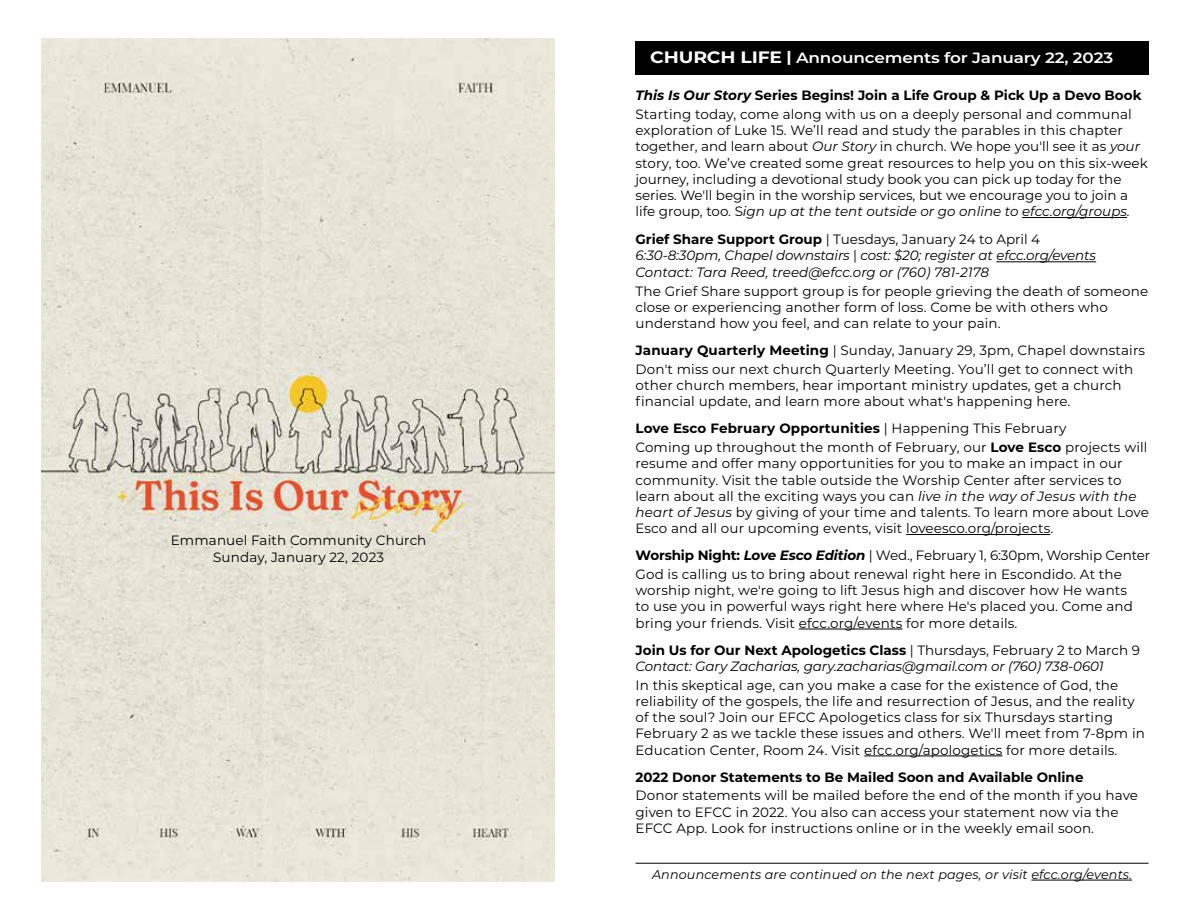
<style>
.page{position:relative;width:1188px;height:918px;background:#fff}
.page>*{position:absolute;margin:0;border:0;box-sizing:border-box;transform-origin:0 0}
.t1{font:600 14.85px "Montserrat";letter-spacing:-.01em;color:#fff;scale:1.14 1}
.t2{font:13.5px/16.2px "Montserrat";letter-spacing:.01em;color:#000}
.t3{font:italic 13.5px/16.2px "Montserrat";letter-spacing:-.01em;color:#000}
.t4{font:700 13.5px "Montserrat";color:#000}
.t5{font:italic 12.75px "Montserrat";letter-spacing:.01em;color:#000}
.s1{font-weight:700;font-size:16.5px}
.s2{font-weight:700}
.s3{font-weight:700;font-style:italic}
.s4{font-style:italic}
.s5{font-weight:700;font-style:normal}
.s6{font-style:normal}
</style>
<div class="page">
<hr style="left:636px;top:863px;width:513px;height:1px;background:#000">
<hr style="left:1022px;top:217px;width:105px;height:1px;background:#000">
<hr style="left:996px;top:261px;width:100px;height:1px;background:#000">
<hr style="left:906px;top:534px;width:144px;height:1px;background:#000">
<hr style="left:799px;top:629px;width:104px;height:1px;background:#000">
<hr style="left:864px;top:756px;width:139px;height:1px;background:#000">
<div style="left:636px;top:42px;width:513px;height:33px;background:#000"></div>
<hr style="left:1031px;top:880px;width:101px;height:1px;background:#000">
<img style="left:42px;top:38px;width:513px;height:844px">
<p class="t2" style="left:171px;top:532px;width:257px;text-align:center">Emmanuel Faith Community Church<br>Sunday, January 22, 2023</p>
<p class="t1" style="left:650px;top:47px;width:408px"><span class="s1">CHURCH LIFE</span> <span class="s2">|</span> Announcements for January 22, 2023</p>
<p class="t2" style="left:636px;top:85px;width:508px;line-height:18.9px"><span class="s3">This Is Our Story</span> <span class="s2">Series Begins! Join a Life Group &amp; Pick Up a Devo Book<br></span>Starting today, come along with us on a deeply personal and communal</p>
<p class="t2" style="left:636px;top:122px;width:514px">exploration of Luke 15. We’ll read and study the parables in this chapter together, and learn about <span class="s4">Our Story</span> in church. We hope you'll see it as <span class="s4">your </span>story, too. We’ve created some great resources to help you on this six-week journey, including a devotional study book you can pick up today for the series. We'll begin in the worship services, but we encourage you to join a life group, too. S<span class="s4">ign up at the tent outside or go online to efcc.org/groups.</span></p>
<p class="t3" style="left:636px;top:231px;width:462px"><span class="s5">Grief Share Support Group</span> <span class="s6">| Tuesdays, January 24 to April 4<br></span>6:30-8:30pm, Chapel downstairs <span class="s6">|</span> cost: $20; register at efcc.org/events<br>Contact: Tara Reed, treed@efcc.org or (760) 781-2178</p>
<p class="t2" style="left:636px;top:282px;width:514px">The Grief Share support group is for people grieving the death of someone close or experiencing another form of loss. Come be with others who understand how you feel, and can relate to your pain.</p>
<p class="t2" style="left:636px;top:340px;width:511px;line-height:18.9px"><span class="s2">January Quarterly Meeting</span> | Sunday, January 29, 3pm, Chapel downstairs<br>Don't miss our next church Quarterly Meeting. You’ll get to connect with</p>
<p class="t2" style="left:636px;top:377px;width:488px">other church members, hear important ministry updates, get a church financial update, and learn more about what's happening here.</p>
<p class="t2" style="left:636px;top:419px;width:514px;line-height:18.9px"><span class="s2">Love Esco February Opportunities</span> | Happening This February<br>Coming up throughout the month of February, our <span class="s2">Love Esco</span> projects will</p>
<p class="t2" style="left:636px;top:455px;width:515px">resume and offer many opportunities for you to make an impact in our community. Visit the table outside the Worship Center after services to learn about all the exciting ways you can <span class="s4">live in the way of Jesus with the heart of Jesus</span> by giving of your time and talents. To learn more about Love Esco and all our upcoming events, visit loveesco.org/projects.</p>
<p class="t2" style="left:636px;top:545px;width:516px;line-height:18.9px"><span class="s2">Worship Night:</span> <span class="s3">Love Esco Edition</span> | Wed., February 1, 6:30pm, Worship Center<br>God is calling us to bring about renewal right here in Escondido. At the</p>
<p class="t2" style="left:636px;top:582px;width:499px">worship night, we're going to lift Jesus high and discover how He wants to use you in powerful ways right here where He's placed you. Come and bring your friends. Visit efcc.org/events for more details.</p>
<p class="t3" style="left:636px;top:641px;width:506px"><span class="s5">Join Us for Our Next Apologetics Class</span> <span class="s6">| Thursdays, February 2 to March 9<br></span>Contact: Gary Zacharias, gary.zacharias@gmail.com or (760) 738-0601</p>
<p class="t2" style="left:636px;top:676px;width:511px">In this skeptical age, can you make a case for the existence of God, the reliability of the gospels, the life and resurrection of Jesus, and the reality of the soul? Join our EFCC Apologetics class for six Thursdays starting February 2 as we tackle these issues and others. We'll meet from 7-8pm in Education Center, Room 24. Visit efcc.org/apologetics for more details.</p>
<p class="t4" style="left:636px;top:767px;width:450px">2022 Donor Statements to Be Mailed Soon and Available Online</p>
<p class="t2" style="left:636px;top:787px;width:504px">Donor statements will be mailed before the end of the month if you have given to EFCC in 2022. You also can access your statement now via the<br>EFCC App. Look for instructions online or in the weekly email soon.</p>
<p class="t5" style="left:652px;top:866px;width:482px">Announcements are continued on the next pages, or visit efcc.org/events.</p>
</div>
